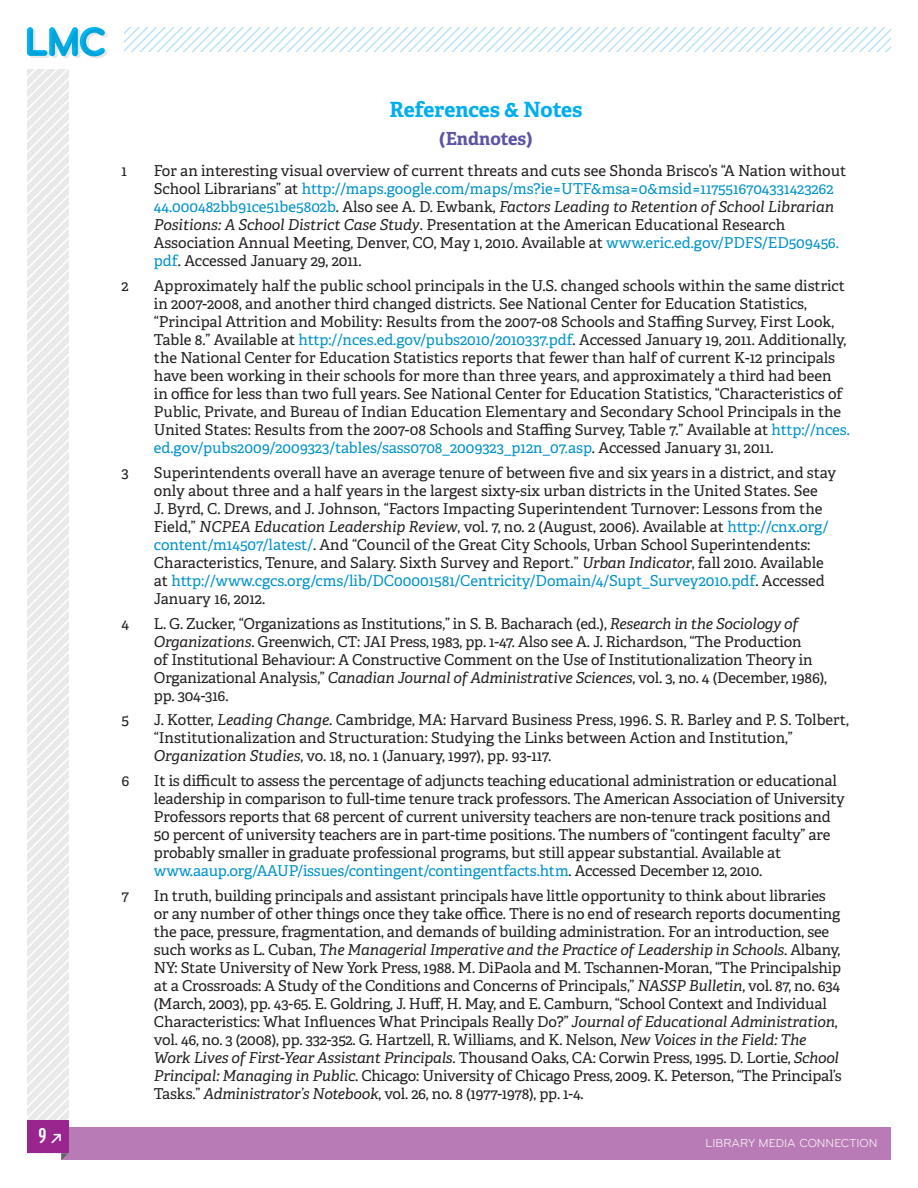
<style>
.page{position:relative;width:918px;height:1188px;background:#fff}
.page>*{position:absolute;margin:0;border:0;box-sizing:border-box;transform-origin:0 0}
.Main_Header{font:700 21px "Adelle Basic";letter-spacing:-.005em;color:#00aeef}
.t1{font:500 21px "Anchor";color:#fff}
.Sub-Header{font:700 18px "Adelle Basic";color:#5c54a4}
.Endnote_text{font:15px/18px "Adelle Basic";letter-spacing:-.01em;color:#231f20}
.t2{font:12px "Bryant";color:#fff}
.s1{color:#0093ca}
.s2{font-style:italic}
.s3{font-family:"Bryant Pro"}
</style>
<div class="page">
<svg style="left:27px;top:697px;width:42px;height:430px"></svg>
<svg style="left:27px;top:69px;width:41px;height:633px"></svg>
<svg style="left:124px;top:27px;width:767px;height:25px"></svg>
<svg style="left:27px;top:27px;width:80px;height:31px"></svg>
<div style="left:61px;top:1127px;width:830px;height:33px;background:#b97bb5"></div>
<svg style="left:61px;top:1153px;width:7px;height:7px"></svg>
<div style="left:27px;top:1120px;width:41px;height:33px;background:#9a258f"></div>
<p class="Main_Header" style="left:390px;top:96px;width:194px">References &amp; Notes</p>
<p class="Sub-Header" style="left:439px;top:127px;width:95px">(Endnotes)</p>
<p class="Endnote_text" style="left:122px;top:162px;width:7px">1</p>
<p class="Endnote_text" style="left:154px;top:162px;width:694px">For an interesting visual overview of current threats and cuts see Shonda Brisco’s “A Nation without School Librarians” at <span class="s1">http://maps.google.com/maps/ms?ie=UTF&amp;msa=0&amp;msid=1175516704331423262<br>44.000482bb91ce51be5802b</span>. Also see A. D. Ewbank, <span class="s2">Factors Leading to Retention of School Librarian Positions: A School District Case Study</span>. Presentation at the American Educational Research Association Annual Meeting, Denver, CO, May 1, 2010. Available at <span class="s1">www.eric.ed.gov/PDFS/ED509456. pdf</span>. Accessed January 29, 2011.</p>
<p class="Endnote_text" style="left:122px;top:277px;width:9px">2</p>
<p class="Endnote_text" style="left:154px;top:277px;width:698px">Approximately half the public school principals in the U.S. changed schools within the same district in 2007-2008, and another third changed districts. See National Center for Education Statistics, “Principal Attrition and Mobility: Results from the 2007-08 Schools and Staffing Survey, First Look, Table 8.” Available at <span class="s1">http://nces.ed.gov/pubs2010/2010337.pdf</span>. Accessed January 19, 2011. Additionally, the National Center for Education Statistics reports that fewer than half of current K-12 principals have been working in their schools for more than three years, and approximately a third had been<br>in office for less than two full years. See National Center for Education Statistics, “Characteristics of Public, Private, and Bureau of Indian Education Elementary and Secondary School Principals in the United States: Results from the 2007-08 Schools and Staffing Survey, Table 7.” Available at <span class="s1">http://nces. ed.gov/pubs2009/2009323/tables/sass0708_2009323_p12n_07.asp</span>. Accessed January 31, 2011.</p>
<p class="Endnote_text" style="left:122px;top:464px;width:9px">3</p>
<p class="Endnote_text" style="left:154px;top:464px;width:684px">Superintendents overall have an average tenure of between five and six years in a district, and stay only about three and a half years in the largest sixty-six urban districts in the United States. See<br>J. Byrd, C. Drews, and J. Johnson, “Factors Impacting Superintendent Turnover: Lessons from the Field,” <span class="s2">NCPEA Education Leadership Review</span>, vol. 7, no. 2 (August, 2006). Available at <span class="s1">http://cnx.org/ content/m14507/latest/</span>. And “Council of the Great City Schools, Urban School Superintendents:<br>Characteristics, Tenure, and Salary. Sixth Survey and Report.” <span class="s2">Urban Indicator</span>, fall 2010. Available at <span class="s1">http://www.cgcs.org/cms/lib/DC00001581/Centricity/Domain/4/Supt_Survey2010.pdf</span>. Accessed January 16, 2012.</p>
<p class="Endnote_text" style="left:122px;top:614px;width:9px">4</p>
<p class="Endnote_text" style="left:154px;top:614px;width:675px">L. G. Zucker, “Organizations as Institutions,” in S. B. Bacharach (ed.), <span class="s2">Research in the Sociology of Organizations</span>. Greenwich, CT: JAI Press, 1983, pp. 1-47. Also see A. J. Richardson, “The Production<br>of Institutional Behaviour: A Constructive Comment on the Use of Institutionalization Theory in Organizational Analysis,” <span class="s2">Canadian Journal of Administrative Sciences</span>, vol. 3, no. 4 (December, 1986), pp. 304-316.</p>
<p class="Endnote_text" style="left:122px;top:711px;width:9px">5</p>
<p class="Endnote_text" style="left:154px;top:711px;width:696px">J. Kotter, <span class="s2">Leading Change</span>. Cambridge, MA: Harvard Business Press, 1996. S. R. Barley and P. S. Tolbert, “Institutionalization and Structuration: Studying the Links between Action and Institution,”<br><span class="s2">Organization Studies</span>, vo. 18, no. 1 (January, 1997), pp. 93-117.</p>
<p class="Endnote_text" style="left:122px;top:772px;width:9px">6</p>
<p class="Endnote_text" style="left:154px;top:772px;width:693px">It is difficult to assess the percentage of adjuncts teaching educational administration or educational leadership in comparison to full-time tenure track professors. The American Association of University Professors reports that 68 percent of current university teachers are non-tenure track positions and 50 percent of university teachers are in part-time positions. The numbers of “contingent faculty” are probably smaller in graduate professional programs, but still appear substantial. Available at <span class="s1">www.aaup.org/AAUP/issues/contingent/contingentfacts.htm</span>. Accessed December 12, 2010.</p>
<p class="Endnote_text" style="left:122px;top:887px;width:9px">7</p>
<p class="Endnote_text" style="left:154px;top:887px;width:689px">In truth, building principals and assistant principals have little opportunity to think about libraries or any number of other things once they take office. There is no end of research reports documenting the pace, pressure, fragmentation, and demands of building administration. For an introduction, see such works as L. Cuban, <span class="s2">The Managerial Imperative and the Practice of Leadership in Schools</span>. Albany, NY: State University of New York Press, 1988. M. DiPaola and M. Tschannen-Moran, “The Principalship at a Crossroads: A Study of the Conditions and Concerns of Principals,” <span class="s2">NASSP Bulletin</span>, vol. 87, no. 634 (March, 2003), pp. 43-65. E. Goldring, J. Huff, H. May, and E. Camburn, “School Context and Individual Characteristics: What Influences What Principals Really Do?” <span class="s2">Journal of Educational Administration</span>, vol. 46, no. 3 (2008), pp. 332-352. G. Hartzell, R. Williams, and K. Nelson, <span class="s2">New Voices in the Field: The Work Lives of First-Year Assistant Principals</span>. Thousand Oaks, CA: Corwin Press, 1995. D. Lortie, <span class="s2">School Principal: Managing in Public</span>. Chicago: University of Chicago Press, 2009. K. Peterson, “The Principal’s Tasks.” <span class="s2">Administrator’s Notebook</span>, vol. 26, no. 8 (1977-1978), pp. 1-4.</p>
<h1 class="t1" style="left:39px;top:1124px;width:26px">9 <span class="s3">l</span></h1>
<p class="t2" style="left:706px;top:1136px;width:173px">LIBRARY MEDIA CONNECTION</p>
</div>
